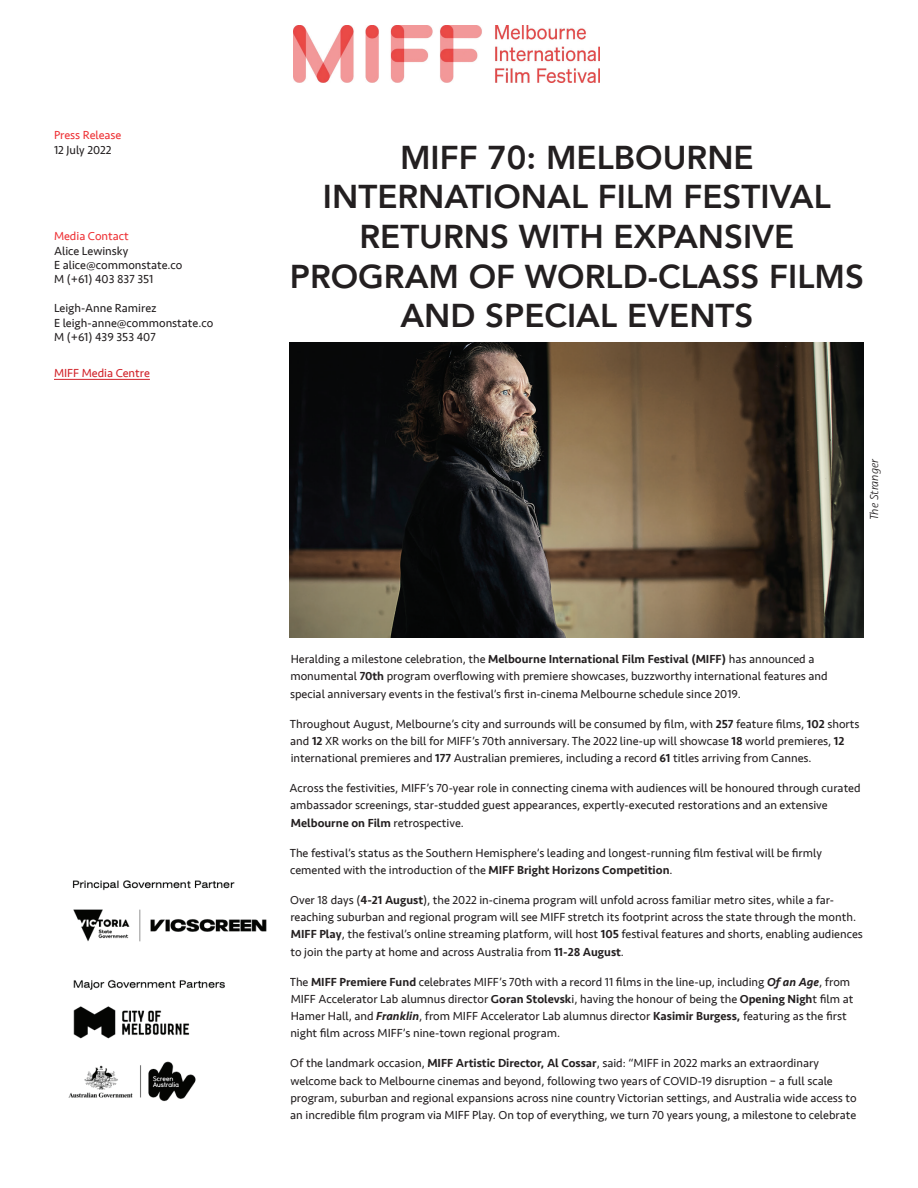
<style>
.page{position:relative;width:918px;height:1188px;background:#fff}
.page>*{position:absolute;margin:0;border:0;box-sizing:border-box;transform-origin:0 0}
.t1{font:800 33px/39.6px "Avenir";color:#231f20;text-align:center}
.t2{font:12px/17.2px "Seravek";color:#231f20}
.t3{font:12px "Seravek";color:#ee3337}
.t4{font:12px "Seravek";color:#d1232a}
.t5{font:italic 300 12px "Seravek";color:#231f20}
.s1{font-weight:500}
.s2{font-weight:500;font-style:italic}
</style>
<div class="page">
<img style="left:294px;top:26px;width:305px;height:56px">
<hr style="left:54px;top:379px;width:96px;height:1px;background:#d1232a">
<img style="left:290px;top:342px;width:574px;height:295px">
<img style="left:68px;top:880px;width:199px;height:222px">
<p class="t3" style="left:54px;top:126px;width:69px">Press Release</p>
<p class="t2" style="left:54px;top:141px;width:59px">12 July 2022</p>
<p class="t3" style="left:54px;top:227px;width:76px">Media Contact</p>
<p class="t2" style="left:54px;top:243px;width:130px;line-height:14.4px">Alice Lewinsky<br>E alice@commonstate.co<br>M (+61) 403 837 351</p>
<p class="t2" style="left:54px;top:301px;width:161px;line-height:14.4px">Leigh-Anne Ramirez<br>E leigh-anne@commonstate.co<br>M (+61) 439 353 407</p>
<p class="t4" style="left:54px;top:364px;width:97px">MIFF Media Centre</p>
<h1 class="t1" style="left:290px;top:138px;width:576px">MIFF 70: MELBOURNE<br>INTERNATIONAL FILM FESTIVAL<br>RETURNS WITH EXPANSIVE<br>PROGRAM OF WORLD-CLASS FILMS<br>AND SPECIAL EVENTS</h1>
<p class="t5" style="left:867px;top:520px;width:63px;rotate:-90deg">The Stranger</p>
<p class="t2" style="left:290px;top:651px;width:539px">Heralding a milestone celebration, the <span class="s1">Melbourne International Film Festival (MIFF)</span> has announced a monumental <span class="s1">70th</span> program overflowing with premiere showcases, buzzworthy international features and special anniversary events in the festival’s first in-cinema Melbourne schedule since 2019.</p>
<p class="t2" style="left:290px;top:715px;width:571px">Throughout August, Melbourne’s city and surrounds will be consumed by film, with <span class="s1">257</span> feature films, <span class="s1">102</span> shorts and <span class="s1">12</span> XR works on the bill for MIFF’s 70th anniversary. The 2022 line-up will showcase <span class="s1">18</span> world premieres, <span class="s1">12 </span>international premieres and <span class="s1">177</span> Australian premieres, including a record <span class="s1">61</span> titles arriving from Cannes.</p>
<p class="t2" style="left:290px;top:780px;width:573px">Across the festivities, MIFF’s 70-year role in connecting cinema with audiences will be honoured through curated ambassador screenings, star-studded guest appearances, expertly-executed restorations and an extensive<br><span class="s1">Melbourne on Film</span> retrospective.</p>
<p class="t2" style="left:290px;top:844px;width:534px">The festival’s status as the Southern Hemisphere’s leading and longest-running film festival will be firmly cemented with the introduction of the <span class="s1">MIFF Bright Horizons Competition</span>.</p>
<p class="t2" style="left:290px;top:891px;width:574px">Over 18 days (<span class="s1">4-21 August</span>), the 2022 in-cinema program will unfold across familiar metro sites, while a far&shy;reaching suburban and regional program will see MIFF stretch its footprint across the state through the month.<br><span class="s1">MIFF Play</span>, the festival’s online streaming platform, will host <span class="s1">105</span> festival features and shorts, enabling audiences to join the party at home and across Australia from <span class="s1">11-28 August</span>.</p>
<p class="t2" style="left:290px;top:973px;width:565px">The <span class="s1">MIFF Premiere Fund</span> celebrates MIFF’s 70th with a record 11 films in the line-up, including <span class="s2">Of an Age</span>, from MIFF Accelerator Lab alumnus director <span class="s1">Goran Stolevsk</span>i, having the honour of being the <span class="s1">Opening Nigh</span>t film at Hamer Hall, and <span class="s2">Franklin</span>, from MIFF Accelerator Lab alumnus director <span class="s1">Kasimir Burgess,</span> featuring as the first night film across MIFF’s nine-town regional program.</p>
<p class="t2" style="left:290px;top:1055px;width:568px">Of the landmark occasion, <span class="s1">MIFF Artistic Director, Al Cossar</span>, said: “MIFF in 2022 marks an extraordinary welcome back to Melbourne cinemas and beyond, following two years of COVID-19 disruption – a full scale program, suburban and regional expansions across nine country Victorian settings, and Australia wide access to an incredible film program via MIFF Play. On top of everything, we turn 70 years young, a milestone to celebrate</p>
</div>
